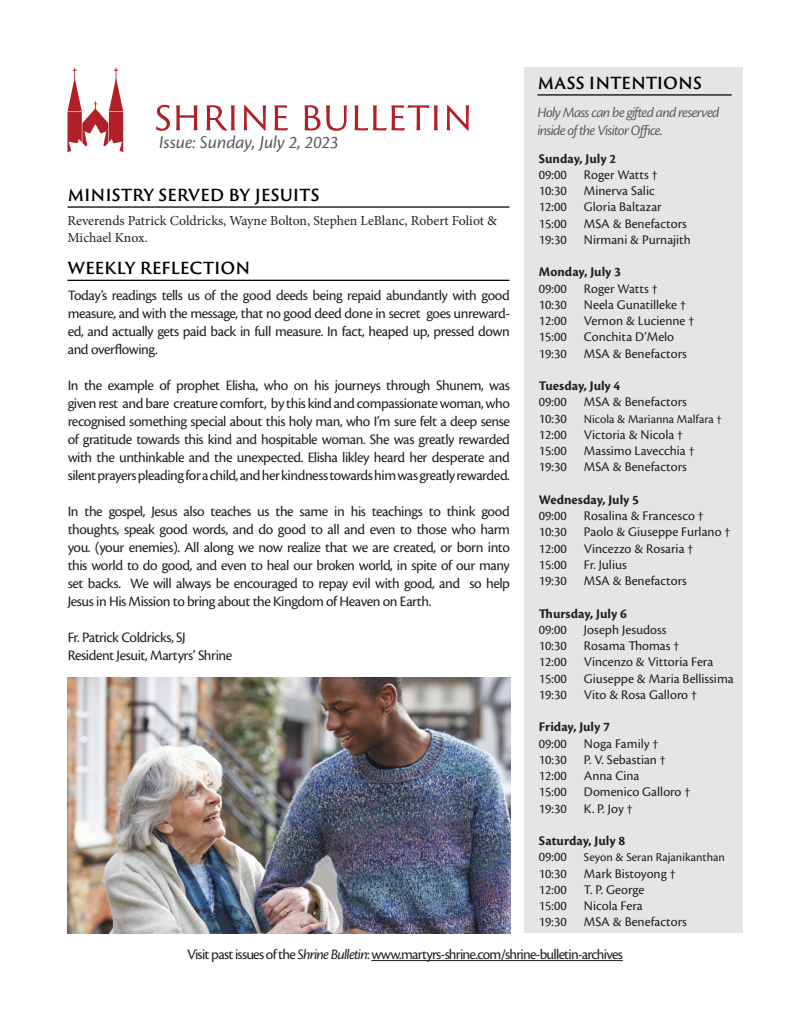
<style>
.page{position:relative;width:810px;height:1035px;background:#fff}
.page>*{position:absolute;margin:0;border:0;box-sizing:border-box;transform-origin:0 0}
.t1{font:italic 18.75px "Cronos Pro";color:#5a5a5d}
.Heading_1{font:600 16.25px "Trajan Sans Pro";letter-spacing:-.005em;color:#000}
.t2{font:15px/18px "Cronos Pro";letter-spacing:-.03em;color:#231f20;text-align:justify}
.t3{font:15px "Cronos Pro";letter-spacing:-.05em;color:#231f20}
.t4{font:italic 15px/18px "Cronos Pro";letter-spacing:-.05em;color:#5f5f62}
.Bulleted_List{font:13.75px/16.2px "Cronos Pro";color:#231f20}
.t5{font:13.75px/16.5px "Minion Pro";letter-spacing:-.005em;color:#231f20}
.Bulleted_List-2{font:700 13.75px "Cronos Pro";color:#231f20}
.Bulleted_List-3{font:12.5px "Cronos Pro";color:#231f20}
.s1{font-weight:700}
.s2{font-size:13.75px}
.s3{font-style:italic}
</style>
<div class="page">
<div style="left:524px;top:68px;width:218px;height:865px;background:#e5e5e6"></div>
<hr style="left:538px;top:94px;width:194px;height:2px;background:#000">
<hr style="left:68px;top:280px;width:442px;height:1px;background:#000">
<svg style="left:68px;top:68px;width:55px;height:84px"></svg>
<svg style="left:156px;top:105px;width:313px;height:26px"></svg>
<hr style="left:68px;top:206px;width:442px;height:2px;background:#000">
<hr style="left:371px;top:960px;width:252px;height:1px;background:#231f20">
<img style="left:68px;top:678px;width:442px;height:255px">
<p class="t1" style="left:159px;top:131px;width:181px">Issue: Sunday, July 2, 2023</p>
<p class="Heading_1" style="left:68px;top:183px;width:253px">MINISTRY SERVED BY JESUITS</p>
<p class="t5" style="left:68px;top:213px;width:431px">Reverends Patrick Coldricks, Wayne Bolton, Stephen LeBlanc, Robert Foliot &amp;<br>Michael Knox.</p>
<p class="Heading_1" style="left:68px;top:256px;width:184px">WEEKLY REFLECTION</p>
<p class="t2" style="left:68px;top:287px;width:444px">Today’s readings tells us of the good deeds being repaid abundantly with good measure, and with the message, that no good deed done in secret goes unreward&shy;ed, and actually gets paid back in full measure. In fact, heaped up, pressed down and overflowing.</p>
<p class="t2" style="left:68px;top:377px;width:444px">In the example of prophet Elisha, who on his journeys through Shunem, was given rest and bare creature comfort, by this kind and compassionate woman, who recognised something special about this holy man, who I’m sure felt a deep sense of gratitude towards this kind and hospitable woman. She was greatly rewarded with the unthinkable and the unexpected. Elisha likley heard her desperate and silent prayers pleading for a child, and her kindness towards him was greatly rewarded.</p>
<p class="t2" style="left:68px;top:503px;width:444px">In the gospel, Jesus also teaches us the same in his teachings to think good thoughts, speak good words, and do good to all and even to those who harm you. (your enemies). All along we now realize that we are created, or born into this world to do good, and even to heal our broken world, in spite of our many set backs. We will always be encouraged to repay evil with good, and so help Jesus in His Mission to bring about the Kingdom of Heaven on Earth.</p>
<p class="t2" style="left:68px;top:629px;width:166px">Fr. Patrick Coldricks, SJ<br>Resident Jesuit, Martyrs’ Shrine</p>
<p class="Heading_1" style="left:538px;top:71px;width:166px">MASS INTENTIONS</p>
<p class="t4" style="left:538px;top:104px;width:184px">Holy Mass can be gifted and reserved inside of the Visitor Office.</p>
<p class="Bulleted_List" style="left:539px;top:150px;width:153px"><span class="s1">Sunday, July 2<br></span>09:00 Roger Watts †<br>10:30 Minerva Salic<br>12:00 Gloria Baltazar<br>15:00 MSA &amp; Benefactors<br>19:30 Nirmani &amp; Purnajith</p>
<p class="Bulleted_List" style="left:539px;top:264px;width:157px"><span class="s1">Monday, July 3<br></span>09:00 Roger Watts †<br>10:30 Neela Gunatilleke †<br>12:00 Vernon &amp; Lucienne †<br>15:00 Conchita D’Melo<br>19:30 MSA &amp; Benefactors</p>
<p class="Bulleted_List" style="left:539px;top:378px;width:149px"><span class="s1">Tuesday, July 4<br></span>09:00 MSA &amp; Benefactors</p>
<p class="Bulleted_List-3" style="left:539px;top:412px;width:185px"><span class="s2">10:30</span> Nicola &amp; Marianna Malfara †</p>
<p class="Bulleted_List" style="left:539px;top:427px;width:158px">12:00 Victoria &amp; Nicola †<br>15:00 Massimo Lavecchia †<br>19:30 MSA &amp; Benefactors</p>
<p class="Bulleted_List" style="left:539px;top:492px;width:193px"><span class="s1">Wednesday, July 5<br></span>09:00 Rosalina &amp; Francesco †<br>10:30 Paolo &amp; Giuseppe Furlano †<br>12:00 Vincezzo &amp; Rosaria †<br>15:00 Fr. Julius<br>19:30 MSA &amp; Benefactors</p>
<p class="Bulleted_List" style="left:539px;top:605px;width:196px"><span class="s1">Thursday, July 6<br></span>09:00 Joseph Jesudoss<br>10:30 Rosama Thomas †<br>12:00 Vincenzo &amp; Vittoria Fera<br>15:00 Giuseppe &amp; Maria Bellissima<br>19:30 Vito &amp; Rosa Galloro †</p>
<p class="Bulleted_List" style="left:539px;top:719px;width:153px"><span class="s1">Friday, July 7<br></span>09:00 Noga Family †<br>10:30 P. V. Sebastian †<br>12:00 Anna Cina<br>15:00 Domenico Galloro †<br>19:30 K. P. Joy †</p>
<p class="Bulleted_List-2" style="left:539px;top:833px;width:88px">Saturday, July 8</p>
<p class="Bulleted_List-3" style="left:539px;top:850px;width:188px"><span class="s2">09:00</span> Seyon &amp; Seran Rajanikanthan</p>
<p class="Bulleted_List" style="left:539px;top:865px;width:149px">10:30 Mark Bistoyong †<br>12:00 T. P. George<br>15:00 Nicola Fera<br>19:30 MSA &amp; Benefactors</p>
<p class="t3" style="left:187px;top:946px;width:437px">Visit past issues of the <span class="s3">Shrine Bulletin</span>: www.martyrs-shrine.com/shrine-bulletin-archives</p>
</div>
